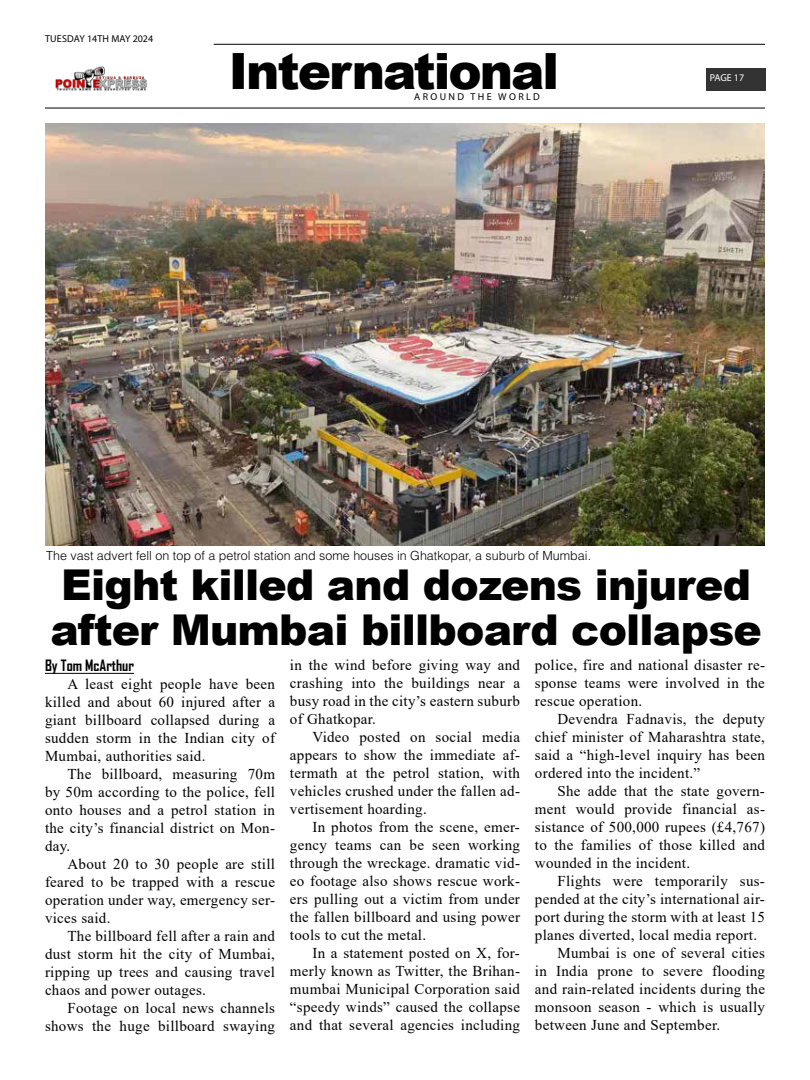
<style>
.page{position:relative;width:810px;height:1080px;background:#fff}
.page>*{position:absolute;margin:0;border:0;box-sizing:border-box;transform-origin:0 0}
.t1{font:900 50px "Arial";letter-spacing:-.04em;color:#000}
.t2{font:900 42.5px/45px "Arial";letter-spacing:-.02em;color:#000}
.t3{font:15px/18px "Times New Roman";letter-spacing:.02em;color:#000;text-align:justify}
.t4{font:700 15px "Agency FB";color:#000}
.t5{font:300 12.5px "Helvetica LT Std";color:#000}
.t6{font:10px "Myriad Pro";letter-spacing:.02em;color:#000}
.t7{font:10px "Myriad Pro";letter-spacing:.24em;color:#000}
.t8{font:10px "Myriad Pro";letter-spacing:-.005em;color:#fff}
</style>
<div class="page">
<hr style="left:45px;top:107px;width:720px;height:2px;background:#333">
<hr style="left:214px;top:44px;width:551px;height:1px;background:#333">
<div style="left:706px;top:68px;width:60px;height:23px;background:#333"></div>
<img style="left:55px;top:66px;width:93px;height:25px">
<hr style="left:45px;top:673px;width:89px;height:1px;background:#000">
<img style="left:45px;top:124px;width:720px;height:421px">
<p class="t6" style="left:45px;top:33px;width:110px">TUESDAY 14TH MAY 2024</p>
<h1 class="t1" style="left:229px;top:35px;width:332px">International</h1>
<p class="t7" style="left:414px;top:91px;width:127px">AROUND THE WORLD</p>
<p class="t8" style="left:710px;top:72px;width:36px">PAGE 17</p>
<p class="t5" style="left:46px;top:548px;width:546px">The vast advert fell on top of a petrol station and some houses in Ghatkopar, a suburb of Mumbai.</p>
<h2 class="t2" style="left:50px;top:561px;width:713px">Eight killed and dozens injured after Mumbai billboard collapse</h2>
<p class="t4" style="left:45px;top:657px;width:90px">By Tom McArthur</p>
<p class="t3" style="left:45px;top:675px;width:232px;text-indent:22px">A least eight people have been killed and about 60 injured after a giant billboard collapsed during a sudden storm in the Indian city of Mumbai, authorities said.</p>
<p class="t3" style="left:45px;top:765px;width:232px;text-indent:22px">The billboard, measuring 70m by 50m according to the police, fell onto houses and a petrol station in the city’s financial district on Mon&shy;day.</p>
<p class="t3" style="left:45px;top:855px;width:232px;text-indent:22px">About 20 to 30 people are still feared to be trapped with a rescue operation under way, emergency ser&shy;vices said.</p>
<p class="t3" style="left:45px;top:927px;width:232px;text-indent:22px">The billboard fell after a rain and dust storm hit the city of Mumbai, ripping up trees and causing travel chaos and power outages.</p>
<p class="t3" style="left:45px;top:999px;width:232px;text-align:right">Footage on local news channels shows the huge billboard swaying</p>
<p class="t3" style="left:290px;top:656px;width:232px">in the wind before giving way and crashing into the buildings near a busy road in the city’s eastern suburb of Ghatkopar.</p>
<p class="t3" style="left:290px;top:728px;width:232px;text-indent:22px">Video posted on social media appears to show the immediate af&shy;termath at the petrol station, with vehicles crushed under the fallen ad&shy;vertisement hoarding.</p>
<p class="t3" style="left:290px;top:818px;width:232px;text-indent:22px">In photos from the scene, emer&shy;gency teams can be seen working through the wreckage. dramatic vid&shy;eo footage also shows rescue work&shy;ers pulling out a victim from under the fallen billboard and using power tools to cut the metal.</p>
<p class="t3" style="left:290px;top:944px;width:232px;text-indent:22px">In a statement posted on X, for&shy;merly known as Twitter, the Brihan&shy;mumbai Municipal Corporation said “speedy winds” caused the collapse and that several agencies including</p>
<p class="t3" style="left:535px;top:656px;width:232px">police, fire and national disaster re&shy;sponse teams were involved in the rescue operation.</p>
<p class="t3" style="left:535px;top:710px;width:232px;text-indent:22px">Devendra Fadnavis, the deputy chief minister of Maharashtra state, said a “high-level inquiry has been ordered into the incident.”</p>
<p class="t3" style="left:535px;top:782px;width:232px;text-indent:22px">She adde that the state govern&shy;ment would provide financial as&shy;sistance of 500,000 rupees (£4,767) to the families of those killed and wounded in the incident.</p>
<p class="t3" style="left:557px;top:872px;width:209px">Flights were temporarily sus-</p>
<p class="t3" style="left:535px;top:890px;width:231px">pended at the city’s international air-</p>
<p class="t3" style="left:535px;top:908px;width:232px">port during the storm with at least 15</p>
<p class="t3" style="left:535px;top:926px;width:224px">planes diverted, local media report.</p>
<p class="t3" style="left:557px;top:944px;width:209px">Mumbai is one of several cities</p>
<p class="t3" style="left:535px;top:962px;width:232px">in India prone to severe flooding</p>
<p class="t3" style="left:535px;top:980px;width:232px">and rain-related incidents during the</p>
<p class="t3" style="left:535px;top:998px;width:232px">monsoon season - which is usually</p>
<p class="t3" style="left:535px;top:1016px;width:187px">between June and September.</p>
</div>
